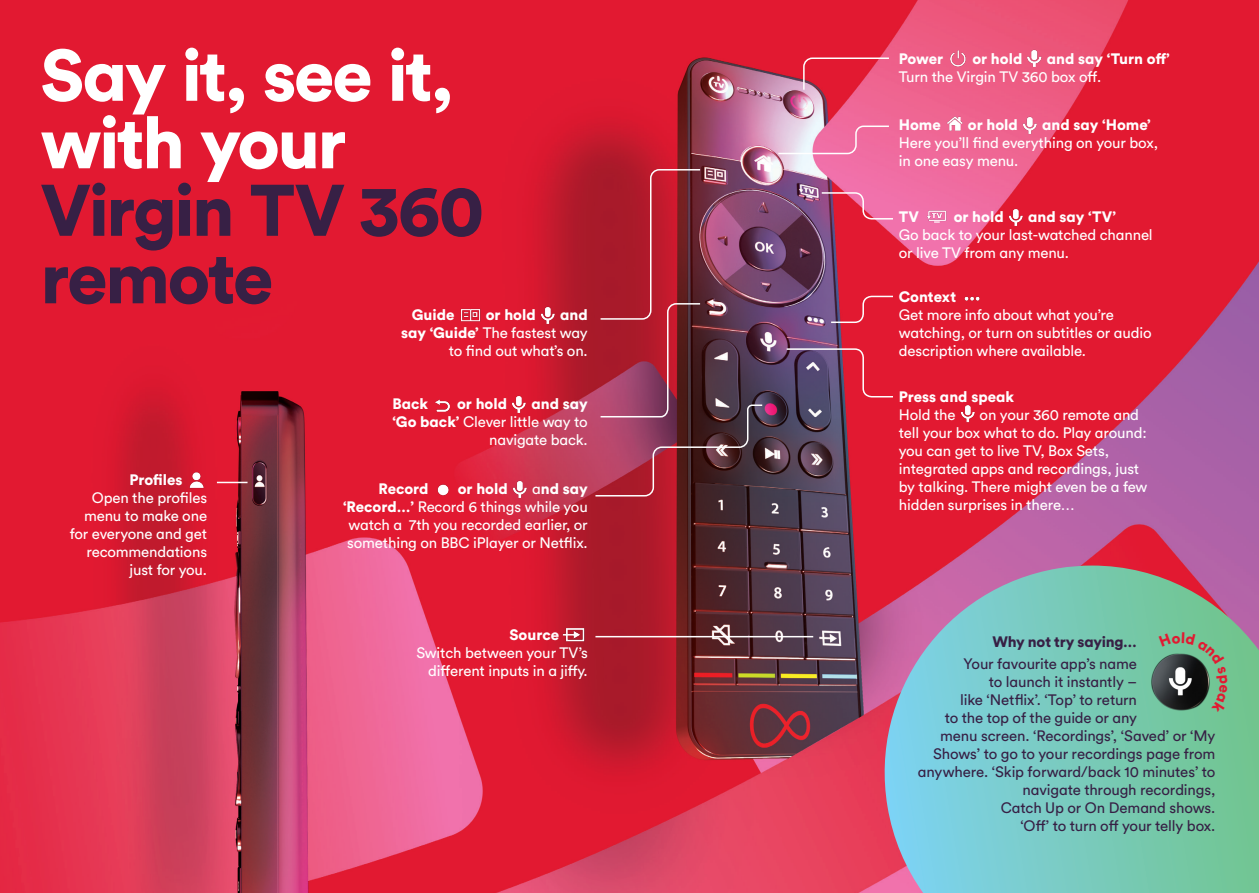
<style>
.page{position:relative;width:1259px;height:893px;background:#fff}
.page>*{position:absolute;margin:0;border:0;box-sizing:border-box;transform-origin:0 0}
.Subheader_1{font:900 72px/67.5px "VM Circular Yell";letter-spacing:-.035em;color:#fff}
.Subheader_1-2{font:900 72px "VM Circular Yell";letter-spacing:-.035em;color:#372045}
.Subheader_1-3{font:15px/18px "VM Circular Chat";letter-spacing:-.01em;color:#fff}
.Subheader_1-4{font:15px "VM Circular Chat";letter-spacing:-.01em;color:#372045}
.Subheader_1-5{font:900 15px "VM Circular Yell";color:#fff}
.Subheader_1-6{font:900 15px "VM Circular Yell";letter-spacing:-.015em;color:#372045}
.s1{color:#372045}
.s2{font-family:"VM Circular Yell";font-weight:900}
</style>
<div class="page">
<img style="left:0;top:0;width:1259px;height:893px">
<svg style="left:869px;top:565px;width:390px;height:328px;background:#88b4b0"></svg>
<img style="left:454px;top:304px;width:32px;height:22px">
<img style="left:536px;top:304px;width:24px;height:25px">
<img style="left:432px;top:396px;width:21px;height:19px">
<img style="left:507px;top:393px;width:24px;height:25px">
<img style="left:960px;top:290px;width:23px;height:16px">
<img style="left:955px;top:400px;width:24px;height:25px">
<img style="left:432px;top:480px;width:22px;height:22px">
<img style="left:508px;top:478px;width:24px;height:25px">
<img style="left:186px;top:469px;width:21px;height:23px">
<img style="left:559px;top:622px;width:29px;height:24px">
<img style="left:944px;top:111px;width:24px;height:27px">
<img style="left:1018px;top:114px;width:24px;height:25px">
<img style="left:923px;top:207px;width:27px;height:19px">
<img style="left:1003px;top:206px;width:25px;height:25px">
<img style="left:947px;top:49px;width:21px;height:22px">
<img style="left:1022px;top:47px;width:24px;height:25px">
<img style="left:1145px;top:649px;width:14px;height:61px">
<hr style="left:217px;top:482px;width:30px;height:1px;background:#fff">
<svg style="left:594px;top:168px;width:169px;height:329px;background:#8c2e41"></svg>
<hr style="left:595px;top:636px;width:218px;height:1px;background:#fff">
<svg style="left:777px;top:125px;width:113px;height:30px;background:#ed9abe"></svg>
<svg style="left:802px;top:57px;width:88px;height:34px;background:#e43d58"></svg>
<svg style="left:785px;top:348px;width:109px;height:50px;background:#9a3c5b"></svg>
<svg style="left:820px;top:191px;width:74px;height:29px;background:#d9557f"></svg>
<svg style="left:829px;top:295px;width:65px;height:29px;background:#cf304a"></svg>
<svg style="left:1159px;top:632px;width:68px;height:82px;background:#5c8c72"></svg>
<p class="Subheader_1" style="left:40px;top:39px;width:445px">Say it, see it, with your<br><span class="s1">Virgin TV 360</span></p>
<p class="Subheader_1-2" style="left:40px;top:228px;width:234px">remote</p>
<p class="Subheader_1-5" style="left:412px;top:305px;width:44px">Guide</p>
<p class="Subheader_1-5" style="left:486px;top:305px;width:52px">or hold</p>
<p class="Subheader_1-3" style="left:401px;top:305px;width:188px;text-align:right"><span class="s2">and<br>say ‘Guide’</span> The fastest way to find out what’s on.</p>
<p class="Subheader_1-5" style="left:129px;top:470px;width:55px">Profiles</p>
<p class="Subheader_1-3" style="left:92px;top:488px;width:117px">Open the profiles</p>
<p class="Subheader_1-3" style="left:84px;top:506px;width:124px">menu to make one</p>
<p class="Subheader_1-3" style="left:70px;top:524px;width:139px">for everyone and get</p>
<p class="Subheader_1-3" style="left:86px;top:542px;width:122px">recommendations</p>
<p class="Subheader_1-3" style="left:129px;top:560px;width:79px">just for you.</p>
<p class="Subheader_1-3" style="left:392px;top:394px;width:197px;text-align:right"><span class="s2">and say<br>‘Go back’</span> Clever little way to navigate back.</p>
<p class="Subheader_1-5" style="left:392px;top:394px;width:37px">Back</p>
<p class="Subheader_1-5" style="left:457px;top:394px;width:52px">or hold</p>
<p class="Subheader_1-3" style="left:343px;top:479px;width:246px;text-align:right">a<span class="s2">nd say<br>‘Record…’</span> Record 6 things while you watch a 7th you recorded earlier, or something on BBC iPlayer or Netflix.</p>
<p class="Subheader_1-5" style="left:378px;top:478px;width:52px">Record</p>
<p class="Subheader_1-5" style="left:458px;top:478px;width:52px">or hold</p>
<p class="Subheader_1-5" style="left:509px;top:624px;width:51px">Source</p>
<p class="Subheader_1-3" style="left:416px;top:643px;width:173px">Switch between your TV’s</p>
<p class="Subheader_1-3" style="left:428px;top:661px;width:161px">different inputs in a jiffy.</p>
<p class="Subheader_1-5" style="left:899px;top:48px;width:46px">Power</p>
<p class="Subheader_1-5" style="left:972px;top:48px;width:52px">or hold</p>
<p class="Subheader_1-5" style="left:1046px;top:48px;width:124px">and say ‘Turn off’</p>
<p class="Subheader_1-3" style="left:899px;top:67px;width:204px">Turn the Virgin TV 360 box off.</p>
<p class="Subheader_1-5" style="left:899px;top:114px;width:43px">Home</p>
<p class="Subheader_1-5" style="left:968px;top:114px;width:52px">or hold</p>
<p class="Subheader_1-5" style="left:1042px;top:114px;width:110px">and say ‘Home’</p>
<p class="Subheader_1-3" style="left:899px;top:133px;width:261px">Here you’ll find everything on your box, in one easy menu.</p>
<p class="Subheader_1-5" style="left:899px;top:207px;width:22px">TV</p>
<p class="Subheader_1-5" style="left:953px;top:207px;width:52px">or hold</p>
<p class="Subheader_1-5" style="left:1028px;top:207px;width:90px">and say ‘TV’</p>
<p class="Subheader_1-3" style="left:899px;top:226px;width:255px">Go back to your last-watched channel or live TV from any menu.</p>
<p class="Subheader_1-3" style="left:899px;top:287px;width:254px"><span class="s2">Context<br></span>Get more info about what you’re watching, or turn on subtitles or audio description where available.</p>
<p class="Subheader_1-5" style="left:899px;top:386px;width:117px">Press and speak</p>
<p class="Subheader_1-3" style="left:899px;top:405px;width:58px">Hold the</p>
<p class="Subheader_1-3" style="left:899px;top:405px;width:250px;text-indent:81px">on your 360 remote and tell your box what to do. Play around: you can get to live TV, Box Sets, integrated apps and recordings, just by talking. There might even be a few hidden surprises in there…</p>
<p class="Subheader_1-6" style="left:992px;top:631px;width:146px">Why not try saying…</p>
<p class="Subheader_1-4" style="left:963px;top:653px;width:175px">Your favourite app’s name</p>
<p class="Subheader_1-4" style="left:989px;top:671px;width:150px">to launch it instantly –</p>
<p class="Subheader_1-4" style="left:960px;top:689px;width:178px">like ‘Netflix’. ‘Top’ to return</p>
<p class="Subheader_1-4" style="left:944px;top:707px;width:194px">to the top of the guide or any</p>
<p class="Subheader_1-4" style="left:940px;top:725px;width:277px">menu screen. ‘Recordings’, ‘Saved’ or ‘My</p>
<p class="Subheader_1-4" style="left:933px;top:743px;width:284px">Shows’ to go to your recordings page from</p>
<p class="Subheader_1-4" style="left:918px;top:761px;width:299px">anywhere. ‘Skip forward/back 10 minutes’ to</p>
<p class="Subheader_1-4" style="left:1022px;top:779px;width:194px">navigate through recordings,</p>
<p class="Subheader_1-4" style="left:1000px;top:797px;width:216px">Catch Up or On Demand shows.</p>
<p class="Subheader_1-4" style="left:1020px;top:815px;width:196px">‘Off’ to turn off your telly box.</p>
</div>
